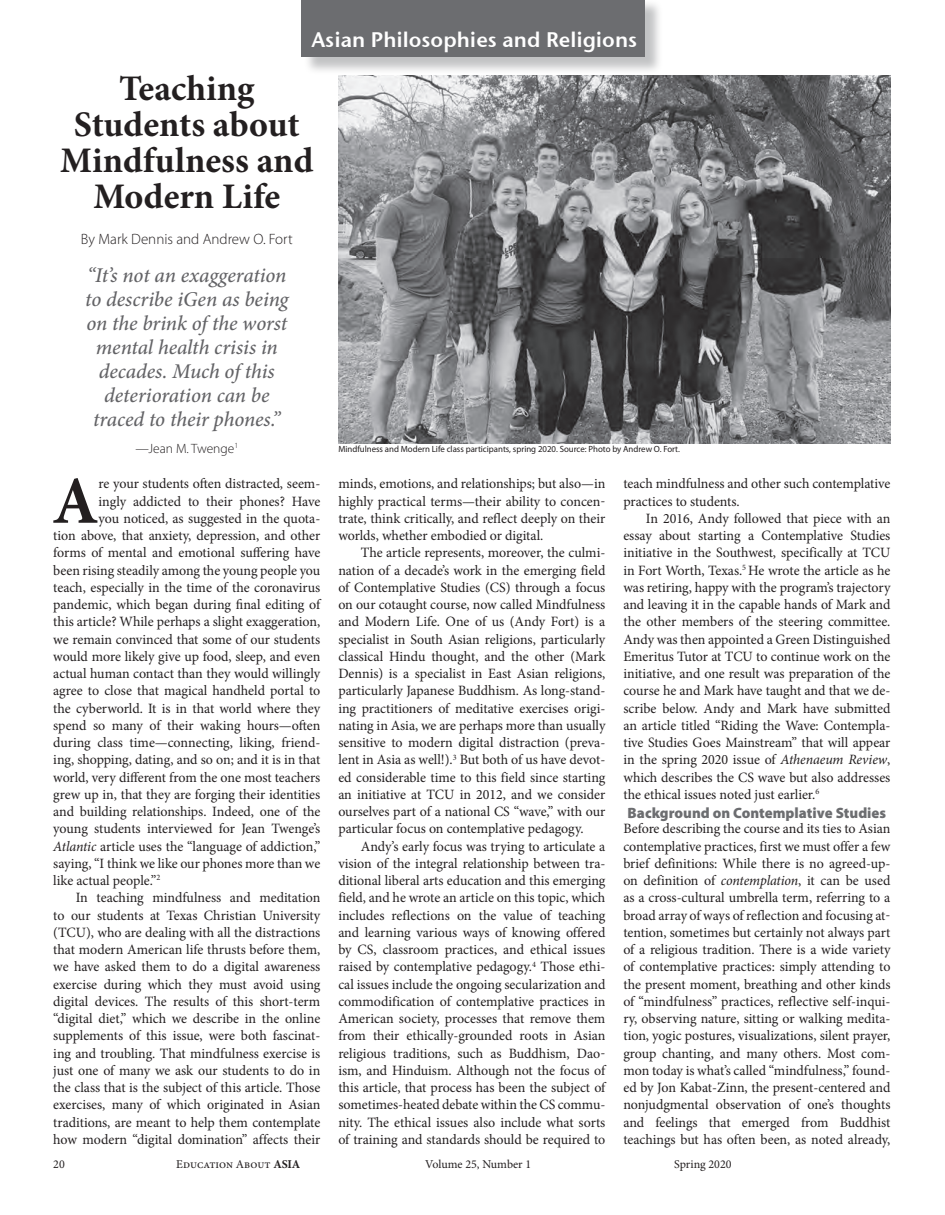
<style>
.page{position:relative;width:945px;height:1215px;background:#fff}
.page>*{position:absolute;margin:0;border:0;box-sizing:border-box;transform-origin:0 0}
.t1{font:700 67.35px "Minion Pro";color:#231f20}
.t2{font:700 36px/36px "Minion Pro";color:#231f20;text-align:center}
.t3{font:italic 500 21px/24px "Minion Pro";letter-spacing:-.005em;color:#636366;text-align:center}
.t4{font:21px "Stone Sans Sem ITCTT Semi";color:#fff}
.t5{font:900 15px "Myriad Pro";color:#6c6d70}
.t6{font:300 15px "Myriad Pro";color:#231f20}
.t7{font:14.25px/17.2px "Minion Pro";color:#231f20;text-align:justify}
.t8{font:300 13.5px "Myriad Pro";color:#231f20}
.t9{font:12px "Minion Pro";color:#231f20}
.t10{font:9px "Myriad Pro";color:#231f20}
.s1{font-style:italic}
.s2{font-weight:700}
</style>
<div class="page">
<div style="left:304px;top:0;width:360px;height:75px;background:#808285;opacity:.48"></div>
<div style="left:302px;top:0;width:343px;height:56px;background:#6c6d70"></div>
<img style="left:338px;top:75px;width:552px;height:368px">
<h3 class="t4" style="left:311px;top:26px;width:327px">Asian Philosophies and Religions</h3>
<h2 class="t2" style="left:60px;top:70px;width:255px">Teaching<br>Students about<br>Mindfulness and<br>Modern Life</h2>
<p class="t6" style="left:81px;top:230px;width:213px">By Mark Dennis and Andrew O. Fort</p>
<h3 class="t3" style="left:85px;top:263px;width:205px">“It’s not an exaggeration to describe iGen as being on the brink of the worst mental health crisis in decades. Much of this deterioration can be traced to their phones.”</h3>
<p class="t8" style="left:135px;top:440px;width:104px">—Jean M. Twenge<sup>1</sup></p>
<h1 class="t1" style="left:52px;top:454px;width:48px">A</h1>
<p class="t7" style="left:99px;top:475px;width:223px">re your students often distracted, seem-</p>
<p class="t10" style="left:338px;top:443px;width:343px">Mindfulness and Modern Life class participants, spring 2020. Source: Photo by Andrew O. Fort.</p>
<p class="t7" style="left:623px;top:475px;width:269px">teach mindfulness and other such contemplative practices to students.</p>
<p class="t7" style="left:623px;top:510px;width:269px;text-indent:22px">In 2016, Andy followed that piece with an essay about starting a Contemplative Studies initiative in the Southwest, specifically at TCU in Fort Worth, Texas.<sup>5</sup> He wrote the article as he was retiring, happy with the program’s trajectory and leaving it in the capable hands of Mark and the other members of the steering committee.<br>Andy was then appointed a Green Distinguished Emeritus Tutor at TCU to continue work on the initiative, and one result was preparation of the course he and Mark have taught and that we de&shy;scribe below. Andy and Mark have submitted an article titled “Riding the Wave: Contempla&shy;tive Studies Goes Mainstream” that will appear in the spring 2020 issue of <span class="s1">Athenaeum Review</span>, which describes the CS wave but also addresses the ethical issues noted just earlier.<sup>6</sup></p>
<p class="t5" style="left:628px;top:802px;width:260px">Background on Contemplative Studies</p>
<p class="t7" style="left:623px;top:820px;width:269px">Before describing the course and its ties to Asian contemplative practices, first we must offer a few brief definitions: While there is no agreed-up&shy;on definition of <span class="s1">contemplation</span>, it can be used as a cross-cultural umbrella term, referring to a broad array of ways of reflection and focusing at&shy;tention, sometimes but certainly not always part of a religious tradition. There is a wide variety of contemplative practices: simply attending to the present moment, breathing and other kinds of “mindfulness” practices, reflective self-inqui&shy;ry, observing nature, sitting or walking medita&shy;tion, yogic postures, visualizations, silent prayer, group chanting, and many others. Most com&shy;mon today is what’s called “mindfulness,” found&shy;ed by Jon Kabat-Zinn, the present-centered and nonjudgmental observation of one’s thoughts and feelings that emerged from Buddhist teachings but has often been, as noted already,</p>
<p class="t7" style="left:338px;top:475px;width:269px">minds, emotions, and relationships; but also—in highly practical terms—their ability to concen&shy;trate, think critically, and reflect deeply on their worlds, whether embodied or digital.</p>
<p class="t7" style="left:338px;top:544px;width:269px;text-indent:22px">The article represents, moreover, the culmi&shy;nation of a decade’s work in the emerging field of Contemplative Studies (CS) through a focus on our cotaught course, now called Mindfulness and Modern Life. One of us (Andy Fort) is a specialist in South Asian religions, particularly classical Hindu thought, and the other (Mark Dennis) is a specialist in East Asian religions, particularly Japanese Buddhism. As long-stand&shy;ing practitioners of meditative exercises origi&shy;nating in Asia, we are perhaps more than usually sensitive to modern digital distraction (preva&shy;lent in Asia as well!).<sup>3</sup> But both of us have devot&shy;ed considerable time to this field since starting an initiative at TCU in 2012, and we consider ourselves part of a national CS “wave,” with our particular focus on contemplative pedagogy.</p>
<p class="t7" style="left:338px;top:837px;width:269px;text-indent:22px">Andy’s early focus was trying to articulate a vision of the integral relationship between tra&shy;ditional liberal arts education and this emerging field, and he wrote an article on this topic, which includes reflections on the value of teaching and learning various ways of knowing offered by CS, classroom practices, and ethical issues raised by contemplative pedagogy.<sup>4</sup> Those ethi&shy;cal issues include the ongoing secularization and commodification of contemplative practices in American society, processes that remove them from their ethically-grounded roots in Asian religious traditions, such as Buddhism, Dao&shy;ism, and Hinduism. Although not the focus of this article, that process has been the subject of sometimes-heated debate within the CS commu&shy;nity. The ethical issues also include what sorts of training and standards should be required to</p>
<p class="t7" style="left:99px;top:492px;width:223px">ingly addicted to their phones? Have</p>
<p class="t7" style="left:99px;top:510px;width:223px">you noticed, as suggested in the quota-</p>
<p class="t7" style="left:53px;top:527px;width:269px">tion above, that anxiety, depression, and other</p>
<p class="t7" style="left:53px;top:544px;width:269px">forms of mental and emotional suffering have</p>
<p class="t7" style="left:53px;top:561px;width:269px">been rising steadily among the young people you</p>
<p class="t7" style="left:53px;top:579px;width:269px">teach, especially in the time of the coronavirus</p>
<p class="t7" style="left:53px;top:596px;width:269px">pandemic, which began during final editing of</p>
<p class="t7" style="left:53px;top:613px;width:269px">this article? While perhaps a slight exaggeration,</p>
<p class="t7" style="left:53px;top:630px;width:269px">we remain convinced that some of our students</p>
<p class="t7" style="left:53px;top:648px;width:269px">would more likely give up food, sleep, and even</p>
<p class="t7" style="left:53px;top:665px;width:269px">actual human contact than they would willingly</p>
<p class="t7" style="left:53px;top:682px;width:269px">agree to close that magical handheld portal to</p>
<p class="t7" style="left:53px;top:699px;width:269px">the cyberworld. It is in that world where they</p>
<p class="t7" style="left:53px;top:717px;width:269px">spend so many of their waking hours—often</p>
<p class="t7" style="left:53px;top:734px;width:269px">during class time—connecting, liking, friend-</p>
<p class="t7" style="left:53px;top:751px;width:269px">ing, shopping, dating, and so on; and it is in that</p>
<p class="t7" style="left:53px;top:768px;width:269px">world, very different from the one most teachers</p>
<p class="t7" style="left:53px;top:786px;width:269px">grew up in, that they are forging their identities</p>
<p class="t7" style="left:53px;top:803px;width:269px">and building relationships. Indeed, one of the</p>
<p class="t7" style="left:53px;top:820px;width:269px">young students interviewed for Jean Twenge’s</p>
<p class="t7" style="left:53px;top:837px;width:269px"><span class="s1">Atlantic</span> article uses the “language of addiction,”</p>
<p class="t7" style="left:53px;top:855px;width:269px">saying, “I think we like our phones more than we</p>
<p class="t7" style="left:53px;top:872px;width:109px">like actual people.”<sup>2</sup></p>
<p class="t7" style="left:76px;top:889px;width:246px">In teaching mindfulness and meditation</p>
<p class="t7" style="left:53px;top:906px;width:269px">to our students at Texas Christian University</p>
<p class="t7" style="left:53px;top:924px;width:269px">(TCU), who are dealing with all the distractions</p>
<p class="t7" style="left:53px;top:941px;width:269px">that modern American life thrusts before them,</p>
<p class="t7" style="left:53px;top:958px;width:269px">we have asked them to do a digital awareness</p>
<p class="t7" style="left:53px;top:975px;width:269px">exercise during which they must avoid using</p>
<p class="t7" style="left:53px;top:993px;width:269px">digital devices. The results of this short-term</p>
<p class="t7" style="left:53px;top:1010px;width:269px">“digital diet,” which we describe in the online</p>
<p class="t7" style="left:53px;top:1027px;width:269px">supplements of this issue, were both fascinat-</p>
<p class="t7" style="left:53px;top:1044px;width:269px">ing and troubling. That mindfulness exercise is</p>
<p class="t7" style="left:53px;top:1062px;width:269px">just one of many we ask our students to do in</p>
<p class="t7" style="left:53px;top:1079px;width:269px">the class that is the subject of this article. Those</p>
<p class="t7" style="left:53px;top:1096px;width:269px">exercises, many of which originated in Asian</p>
<p class="t7" style="left:53px;top:1113px;width:269px">traditions, are meant to help them contemplate</p>
<p class="t7" style="left:53px;top:1131px;width:269px">how modern “digital domination” affects their</p>
<p class="t9" style="left:53px;top:1156px;width:13px">20</p>
<p class="t9" style="left:176px;top:1156px;width:125px">Education About <span class="s2">ASIA</span></p>
<p class="t9" style="left:425px;top:1156px;width:107px">Volume 25, Number 1</p>
<p class="t9" style="left:674px;top:1156px;width:59px">Spring 2020</p>
</div>
